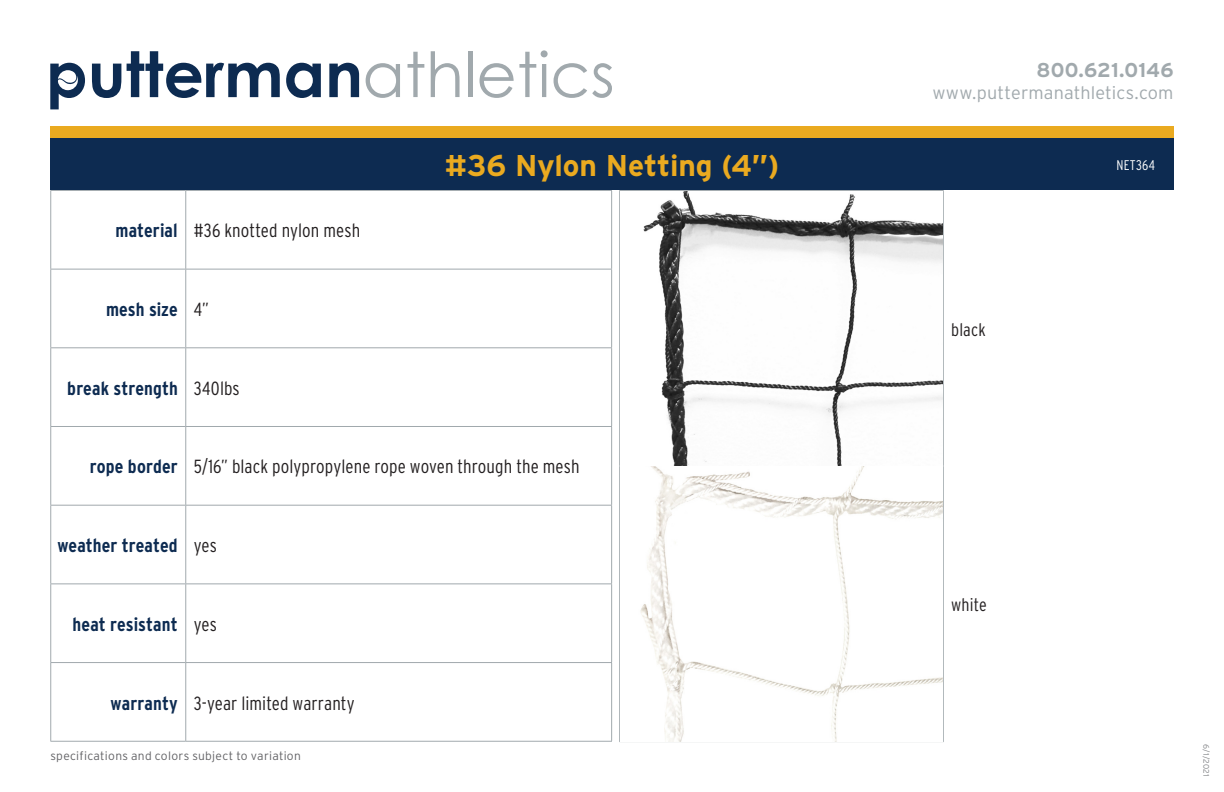
<style>
.page{position:relative;width:1224px;height:792px;background:#fff}
.page>*{position:absolute;margin:0;border:0;box-sizing:border-box;transform-origin:0 0}
.Product_Name{font:700 30px "Interstate";letter-spacing:-.005em;color:#eaaa20}
.t1{font:700 20px "Interstate";letter-spacing:.005em;color:#a1a9ad}
.Description{font:300 19px "Interstate Condensed";letter-spacing:.005em;color:#231f20}
.Heading{font:700 19px "Interstate Condensed";letter-spacing:.005em;color:#0d2b51}
.t2{font:300 18px "Interstate";letter-spacing:.01em;color:#a1a9ad}
.Color{font:300 18px "Interstate Condensed";letter-spacing:.005em;color:#231f20}
.Part{font:300 14px "Interstate Condensed";letter-spacing:.02em;color:#fff}
.t3{font:300 12px "Interstate";letter-spacing:.025em;color:#636366}
.t4{font:300 8px "Interstate";color:#808285}
</style>
<div class="page">
<svg style="left:366px;top:63px;width:34px;height:35px"></svg>
<svg style="left:408px;top:52px;width:16px;height:45px"></svg>
<svg style="left:431px;top:51px;width:29px;height:46px"></svg>
<hr style="left:468px;top:51px;width:4px;height:46px;background:#a1a9ad">
<svg style="left:480px;top:50px;width:68px;height:48px"></svg>
<svg style="left:554px;top:63px;width:58px;height:35px"></svg>
<svg style="left:92px;top:64px;width:29px;height:34px"></svg>
<svg style="left:127px;top:51px;width:153px;height:47px"></svg>
<svg style="left:286px;top:63px;width:35px;height:35px"></svg>
<svg style="left:329px;top:63px;width:30px;height:34px"></svg>
<svg style="left:50px;top:63px;width:35px;height:46px"></svg>
<div style="left:50px;top:126px;width:1124px;height:13px;background:#eaaa20"></div>
<hr style="left:50px;top:190px;width:136px;height:1px;background:#a1a9ad">
<hr style="left:50px;top:191px;width:1px;height:78px;background:#a1a9ad">
<hr style="left:186px;top:190px;width:426px;height:1px;background:#a1a9ad">
<hr style="left:185px;top:191px;width:1px;height:78px;background:#a1a9ad">
<hr style="left:611px;top:191px;width:1px;height:78px;background:#a1a9ad">
<hr style="left:50px;top:269px;width:136px;height:1px;background:#a1a9ad">
<hr style="left:50px;top:269px;width:1px;height:78px;background:#a1a9ad">
<hr style="left:186px;top:269px;width:426px;height:1px;background:#a1a9ad">
<hr style="left:185px;top:269px;width:1px;height:78px;background:#a1a9ad">
<hr style="left:611px;top:269px;width:1px;height:78px;background:#a1a9ad">
<hr style="left:50px;top:347px;width:136px;height:1px;background:#a1a9ad">
<hr style="left:50px;top:348px;width:1px;height:78px;background:#a1a9ad">
<hr style="left:186px;top:347px;width:426px;height:1px;background:#a1a9ad">
<hr style="left:185px;top:348px;width:1px;height:78px;background:#a1a9ad">
<hr style="left:611px;top:348px;width:1px;height:78px;background:#a1a9ad">
<hr style="left:50px;top:426px;width:136px;height:1px;background:#a1a9ad">
<hr style="left:50px;top:427px;width:1px;height:78px;background:#a1a9ad">
<hr style="left:186px;top:426px;width:426px;height:1px;background:#a1a9ad">
<hr style="left:185px;top:427px;width:1px;height:78px;background:#a1a9ad">
<hr style="left:611px;top:427px;width:1px;height:78px;background:#a1a9ad">
<hr style="left:50px;top:505px;width:136px;height:1px;background:#a1a9ad">
<hr style="left:50px;top:506px;width:1px;height:78px;background:#a1a9ad">
<hr style="left:186px;top:505px;width:426px;height:1px;background:#a1a9ad">
<hr style="left:185px;top:506px;width:1px;height:78px;background:#a1a9ad">
<hr style="left:611px;top:506px;width:1px;height:78px;background:#a1a9ad">
<hr style="left:50px;top:584px;width:136px;height:1px;background:#a1a9ad">
<hr style="left:50px;top:584px;width:1px;height:78px;background:#a1a9ad">
<hr style="left:186px;top:584px;width:426px;height:1px;background:#a1a9ad">
<hr style="left:185px;top:584px;width:1px;height:78px;background:#a1a9ad">
<hr style="left:611px;top:584px;width:1px;height:78px;background:#a1a9ad">
<hr style="left:50px;top:662px;width:136px;height:1px;background:#a1a9ad">
<hr style="left:50px;top:663px;width:1px;height:78px;background:#a1a9ad">
<hr style="left:186px;top:662px;width:426px;height:1px;background:#a1a9ad">
<hr style="left:185px;top:663px;width:1px;height:78px;background:#a1a9ad">
<hr style="left:611px;top:663px;width:1px;height:78px;background:#a1a9ad">
<hr style="left:50px;top:741px;width:136px;height:1px;background:#a1a9ad">
<hr style="left:186px;top:741px;width:426px;height:1px;background:#a1a9ad">
<div style="left:50px;top:139px;width:1124px;height:51px;background:#0d2b51"></div>
<hr style="left:619px;top:190px;width:325px;height:1px;background:#a1a9ad">
<hr style="left:619px;top:191px;width:1px;height:275px;background:#a1a9ad">
<hr style="left:943px;top:191px;width:1px;height:275px;background:#a1a9ad">
<hr style="left:619px;top:466px;width:325px;height:1px;background:#a1a9ad">
<hr style="left:619px;top:467px;width:1px;height:274px;background:#a1a9ad">
<hr style="left:943px;top:467px;width:1px;height:274px;background:#a1a9ad">
<hr style="left:619px;top:741px;width:325px;height:1px;background:#a1a9ad">
<img style="left:620px;top:191px;width:323px;height:550px">
<p class="t1" style="left:1037px;top:59px;width:138px">800.621.0146</p>
<p class="t2" style="left:932px;top:82px;width:243px">www.puttermanathletics.com</p>
<p class="Heading" style="left:115px;top:220px;width:64px">material</p>
<p class="Description" style="left:194px;top:220px;width:168px">#36 knotted nylon mesh</p>
<p class="Heading" style="left:106px;top:299px;width:73px">mesh size</p>
<p class="Description" style="left:194px;top:299px;width:17px">4”</p>
<p class="Heading" style="left:67px;top:377px;width:112px">break strength</p>
<p class="Description" style="left:194px;top:377px;width:48px">340lbs</p>
<p class="Product_Name" style="left:445px;top:149px;width:336px">#36 Nylon Netting (4”)</p>
<p class="Part" style="left:1117px;top:157px;width:40px">NET364</p>
<p class="Color" style="left:951px;top:319px;width:36px">black</p>
<p class="Heading" style="left:90px;top:456px;width:89px">rope border</p>
<p class="Description" style="left:194px;top:456px;width:387px">5/16” black polypropylene rope woven through the mesh</p>
<p class="Heading" style="left:57px;top:535px;width:122px">weather treated</p>
<p class="Description" style="left:194px;top:535px;width:25px">yes</p>
<p class="Heading" style="left:73px;top:614px;width:107px">heat resistant</p>
<p class="Description" style="left:194px;top:613px;width:25px">yes</p>
<p class="Heading" style="left:111px;top:692px;width:69px">warranty</p>
<p class="Description" style="left:194px;top:692px;width:163px">3-year limited warranty</p>
<p class="t3" style="left:50px;top:749px;width:252px">specifications and colors subject to variation</p>
<p class="Color" style="left:951px;top:595px;width:37px">white</p>
<p class="t4" style="left:1211px;top:744px;width:34px;rotate:90deg">6/1/2021</p>
</div>
